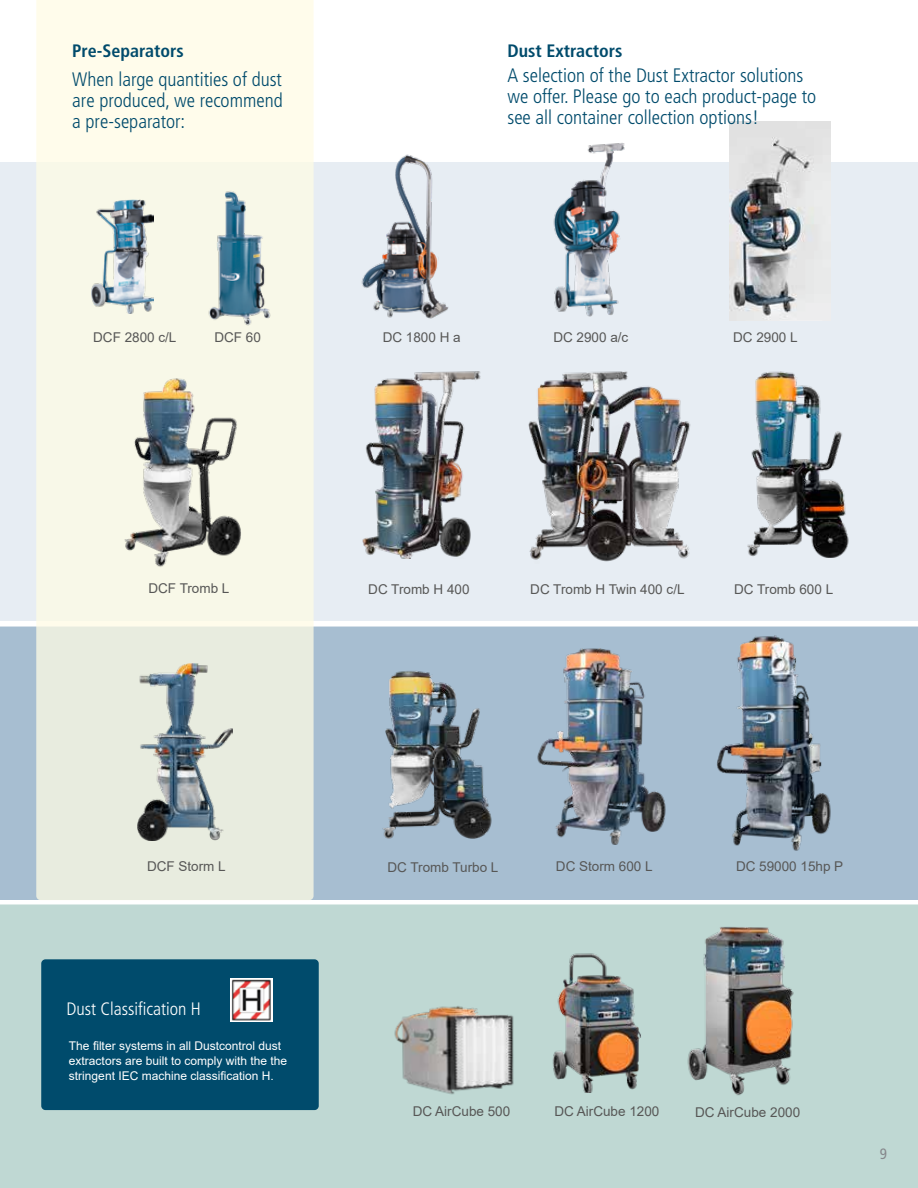
<style>
.page{position:relative;width:918px;height:1188px;background:#fff}
.page>*{position:absolute;margin:0;border:0;box-sizing:border-box;transform-origin:0 0}
.t1{font:300 condensed 19.5px/21px "Frutiger LT Pro";color:#004b6c;text-align:justify}
.t2{font:700 condensed 18px "Frutiger LT Pro";color:#004b6c}
.t3{font:300 condensed 18px "Frutiger LT Pro";color:#fff}
.t4{font:condensed 15px "Frutiger LT Pro";color:#86888c}
.t5{font:13.5px "Arial";color:#575756}
.t6{font:12px/15px "Arial";color:#fff}
</style>
<div class="page">
<div style="left:0;top:904px;width:918px;height:284px;background:#bfd8d3"></div>
<div style="left:0;top:627px;width:918px;height:273px;background:#a7bed1"></div>
<div style="left:0;top:162px;width:918px;height:459px;background:#e7edf3"></div>
<svg style="left:36px;top:0;width:278px;height:900px;background:#f4f5e5"></svg>
<img style="left:138px;top:664px;width:95px;height:176px">
<img style="left:91px;top:199px;width:62px;height:115px">
<img style="left:354px;top:154px;width:109px;height:166px">
<img style="left:200px;top:182px;width:74px;height:149px">
<img style="left:537px;top:143px;width:99px;height:174px">
<img style="left:512px;top:364px;width:188px;height:199px">
<div style="left:41px;top:959px;width:278px;height:151px;background:#004b6c;border-radius:4px"></div>
<img style="left:230px;top:979px;width:43px;height:42px">
<img style="left:717px;top:338px;width:135px;height:220px">
<img style="left:716px;top:619px;width:119px;height:235px">
<img style="left:360px;top:985px;width:188px;height:126px">
<img style="left:537px;top:648px;width:130px;height:197px">
<img style="left:360px;top:666px;width:145px;height:185px">
<img style="left:336px;top:370px;width:148px;height:188px">
<img style="left:730px;top:122px;width:101px;height:198px">
<img style="left:111px;top:361px;width:145px;height:217px">
<img style="left:524px;top:839px;width:141px;height:253px">
<img style="left:667px;top:904px;width:132px;height:201px">
<h2 class="t2" style="left:72px;top:40px;width:113px">Pre-Separators</h2>
<h1 class="t1" style="left:72px;top:69px;width:212px">When large quantities of dust are produced, we recommend a pre-separator:</h1>
<h2 class="t2" style="left:507px;top:40px;width:117px">Dust Extractors</h2>
<h1 class="t1" style="left:507px;top:65px;width:310px;text-align:left">A selection of the Dust Extractor solutions we offer. Please go to each product-page to see all container collection options!</h1>
<p class="t5" style="left:93px;top:328px;width:85px">DCF 2800 c/L</p>
<p class="t5" style="left:214px;top:328px;width:48px">DCF 60</p>
<p class="t5" style="left:383px;top:328px;width:80px">DC 1800 H a</p>
<p class="t5" style="left:553px;top:328px;width:77px">DC 2900 a/c</p>
<p class="t5" style="left:733px;top:328px;width:66px">DC 2900 L</p>
<p class="t5" style="left:148px;top:579px;width:83px">DCF Tromb L</p>
<p class="t5" style="left:368px;top:580px;width:103px">DC Tromb H 400</p>
<p class="t5" style="left:530px;top:580px;width:156px">DC Tromb H Twin 400 c/L</p>
<p class="t5" style="left:734px;top:580px;width:101px">DC Tromb 600 L</p>
<p class="t5" style="left:147px;top:857px;width:80px">DCF Storm L</p>
<h2 class="t3" style="left:66px;top:999px;width:136px">Dust Classification H</h2>
<p class="t6" style="left:69px;top:1038px;width:220px">The filter systems in all Dustcontrol dust extractors are built to comply with the the stringent IEC machine classification H.</p>
<p class="t5" style="left:387px;top:857px;width:113px">DC Tromb Turbo L</p>
<p class="t5" style="left:556px;top:857px;width:98px">DC Storm 600 L</p>
<p class="t5" style="left:736px;top:857px;width:109px">DC 59000 15hp P</p>
<p class="t5" style="left:413px;top:1102px;width:99px">DC AirCube 500</p>
<p class="t5" style="left:554px;top:1102px;width:107px">DC AirCube 1200</p>
<p class="t5" style="left:695px;top:1103px;width:107px">DC AirCube 2000</p>
<p class="t4" style="left:880px;top:1145px;width:9px">9</p>
</div>
